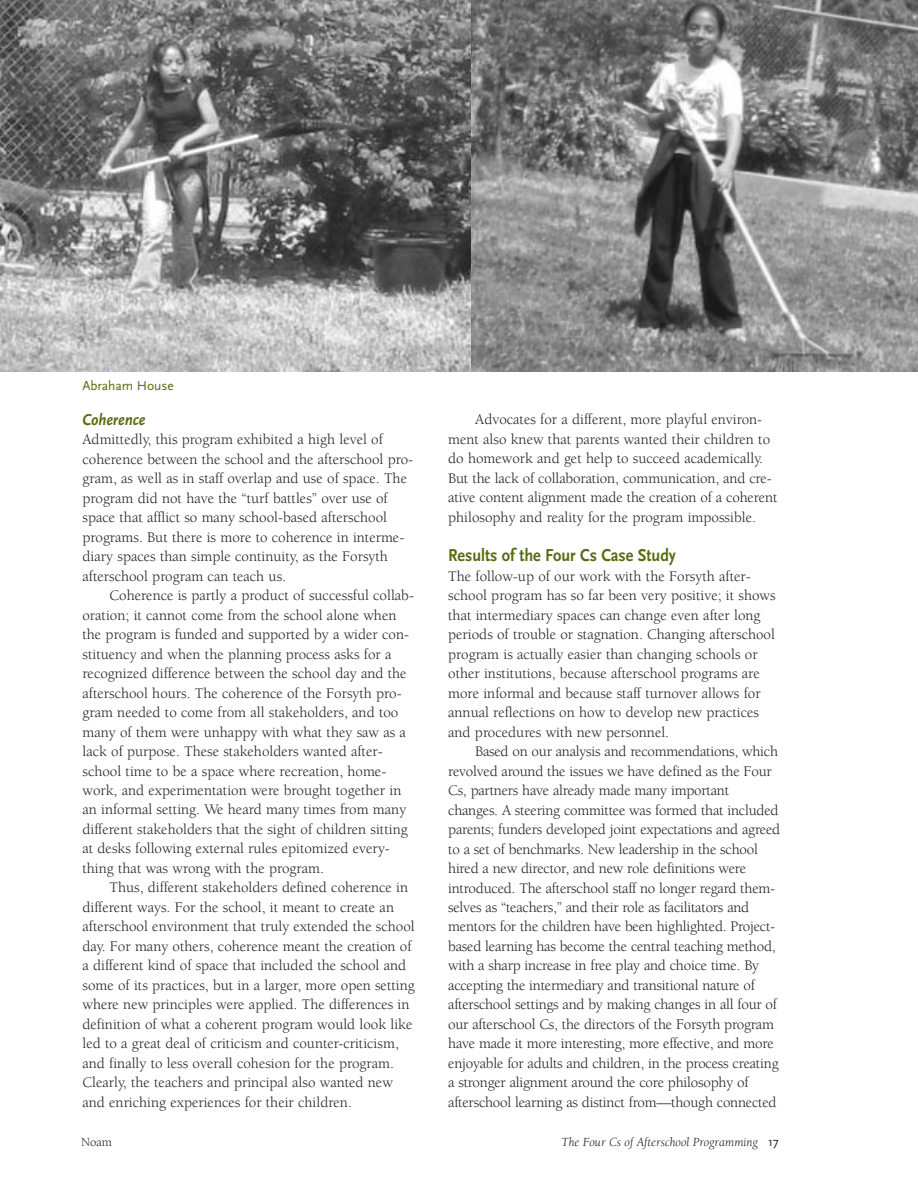
<style>
.page{position:relative;width:918px;height:1188px;background:#fff}
.page>*{position:absolute;margin:0;border:0;box-sizing:border-box;transform-origin:0 0}
.t1{font:700 18px "Scala Sans";color:#566c10;scale:.9 1}
.t2{font:italic 700 16.5px "Scala Sans";color:#566c10;scale:.9 1}
.t3{font:15px/19.5px "Berkeley";color:#231f20}
.t4{font:13.5px "Scala Sans";letter-spacing:-.005em;color:#566c10}
.t5{font:italic 12.75px "Berkeley";color:#231f20}
.t6{font:12.75px "Berkeley";color:#231f20}
.s1{font-family:"Scala Sans";font-style:normal}
</style>
<div class="page">
<img style="left:470px;top:0;width:448px;height:371px">
<svg style="left:0;top:0;width:470px;height:371px;background:#848484"></svg>
<p class="t4" style="left:82px;top:380px;width:93px">Abraham House</p>
<p class="t2" style="left:82px;top:413px;width:72px">Coherence</p>
<p class="t3" style="left:82px;top:431px;width:332px">Admittedly, this program exhibited a high level of coherence between the school and the afterschool pro&shy;gram, as well as in staff overlap and use of space. The program did not have the “turf battles” over use of space that afflict so many school-based afterschool programs. But there is more to coherence in interme&shy;diary spaces than simple continuity, as the Forsyth afterschool program can teach us.</p>
<p class="t3" style="left:82px;top:587px;width:333px;text-indent:27px">Coherence is partly a product of successful collab&shy;oration; it cannot come from the school alone when the program is funded and supported by a wider con&shy;stituency and when the planning process asks for a recognized difference between the school day and the afterschool hours. The coherence of the Forsyth pro&shy;gram needed to come from all stakeholders, and too many of them were unhappy with what they saw as a lack of purpose. These stakeholders wanted after&shy;school time to be a space where recreation, home&shy;work, and experimentation were brought together in an informal setting. We heard many times from many different stakeholders that the sight of children sitting at desks following external rules epitomized every&shy;thing that was wrong with the program.</p>
<p class="t3" style="left:82px;top:879px;width:334px;text-indent:27px">Thus, different stakeholders defined coherence in different ways. For the school, it meant to create an afterschool environment that truly extended the school day. For many others, coherence meant the creation of a different kind of space that included the school and some of its practices, but in a larger, more open setting where new principles were applied. The differences in definition of what a coherent program would look like led to a great deal of criticism and counter-criticism, and finally to less overall cohesion for the program.<br>Clearly, the teachers and principal also wanted new and enriching experiences for their children.</p>
<p class="t3" style="left:448px;top:411px;width:331px;text-indent:27px">Advocates for a different, more playful environ&shy;ment also knew that parents wanted their children to do homework and get help to succeed academically.<br>But the lack of collaboration, communication, and cre&shy;ative content alignment made the creation of a coherent philosophy and reality for the program impossible.</p>
<p class="t1" style="left:448px;top:548px;width:255px">Results of the Four Cs Case Study</p>
<p class="t3" style="left:448px;top:567px;width:329px">The follow-up of our work with the Forsyth after&shy;school program has so far been very positive; it shows that intermediary spaces can change even after long periods of trouble or stagnation. Changing afterschool program is actually easier than changing schools or other institutions, because afterschool programs are more informal and because staff turnover allows for annual reflections on how to develop new practices and procedures with new personnel.</p>
<p class="t3" style="left:448px;top:743px;width:334px;text-indent:27px">Based on our analysis and recommendations, which revolved around the issues we have defined as the Four Cs, partners have already made many important changes. A steering committee was formed that included parents; funders developed joint expectations and agreed to a set of benchmarks. New leadership in the school hired a new director, and new role definitions were introduced. The afterschool staff no longer regard them&shy;selves as “teachers,” and their role as facilitators and mentors for the children have been highlighted. Project&shy;based learning has become the central teaching method, with a sharp increase in free play and choice time. By accepting the intermediary and transitional nature of afterschool settings and by making changes in all four of our afterschool Cs, the directors of the Forsyth program have made it more interesting, more effective, and more enjoyable for adults and children, in the process creating a stronger alignment around the core philosophy of afterschool learning as distinct from—though connected</p>
<p class="t6" style="left:81px;top:1137px;width:32px">Noam</p>
<p class="t5" style="left:562px;top:1137px;width:219px">The Four Cs of Afterschool Programming <span class="s1">17</span></p>
</div>
